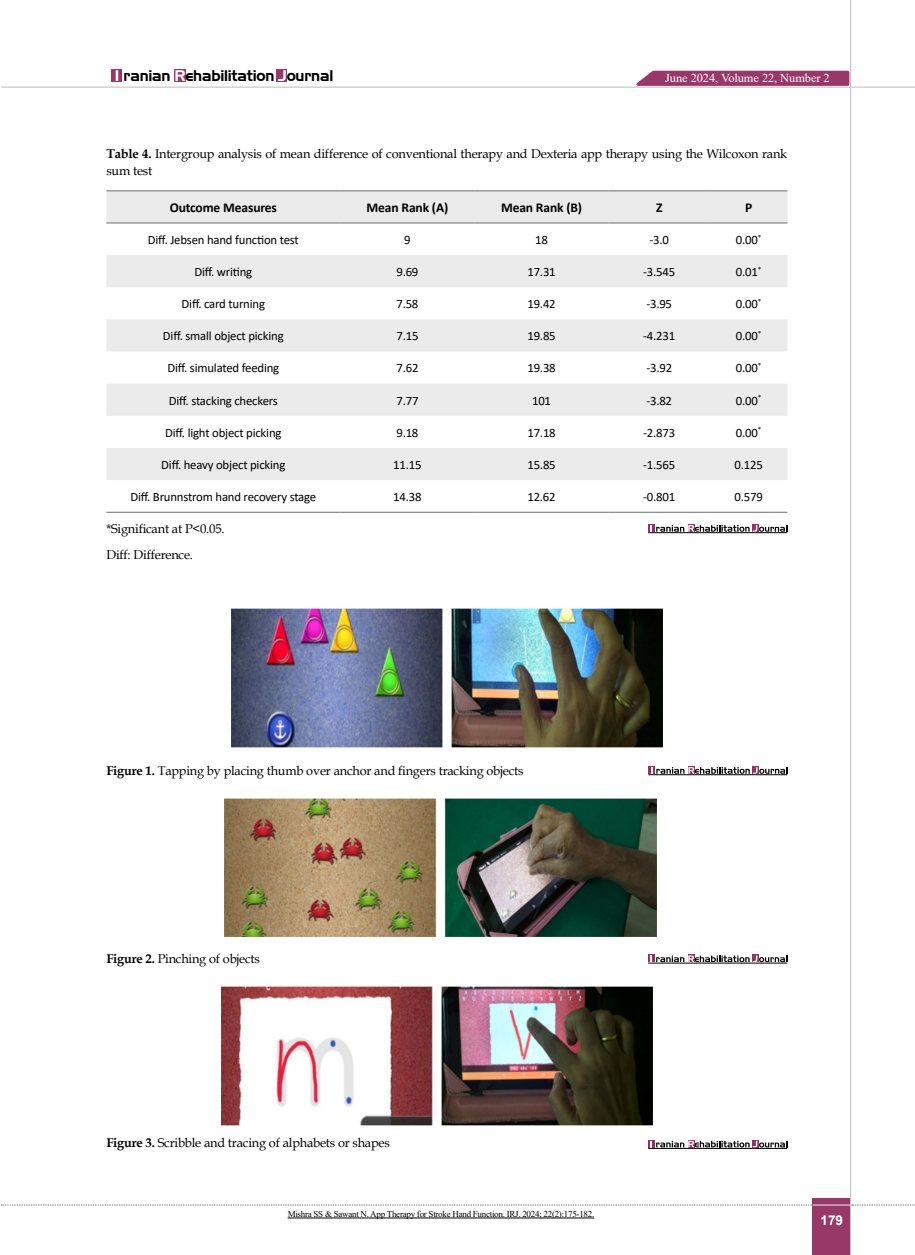
<style>
.page{position:relative;width:915px;height:1255px;background:#fff}
.page>*{position:absolute;margin:0;border:0;box-sizing:border-box;transform-origin:0 0}
.t1{font:15px "Aero Regular SWFTE";letter-spacing:-.015em;color:#000}
.t2{font:700 13.5px "Calibri";letter-spacing:-.01em;color:#000}
.t3{font:700 13.5px "Arial";color:#fff}
.t4{font:12.75px "Calibri";letter-spacing:-.015em;color:#000}
.t5{font:12.75px/16.5px "Book Antiqua";letter-spacing:-.015em;color:#000}
.t6{font:12.15px "Times New Roman";letter-spacing:-.005em;color:#fff}
.t7{font:9px "Times New Roman";letter-spacing:-.03em;color:#000}
.s1{color:#fff}
.s2{font-weight:700}
</style>
<div class="page">
<hr style="left:1px;top:87px;width:913px;height:1px;background:#c2c4c6">
<div style="left:812px;top:1198px;width:38px;height:56px;background:#983868"></div>
<hr style="left:849px;top:0;width:1px;height:1254px;background:#c2c4c6">
<hr style="left:812px;top:1204px;width:38px;height:1px;background:#ebebec">
<svg style="left:1px;top:1204px;width:811px;height:1px"></svg>
<svg style="left:851px;top:1204px;width:64px;height:1px"></svg>
<div style="left:112px;top:69px;width:10px;height:13px;background:#983868"></div>
<div style="left:174px;top:69px;width:12px;height:13px;background:#983868"></div>
<div style="left:276px;top:69px;width:11px;height:13px;background:#983868"></div>
<svg style="left:629px;top:69px;width:221px;height:18px;background:#ac6187"></svg>
<svg style="left:106px;top:191px;width:681px;height:289px;fill:#ebebec"></svg>
<hr style="left:106px;top:512px;width:234px;height:1px;background:#6d6e71">
<hr style="left:340px;top:512px;width:134px;height:1px;background:#6d6e71">
<hr style="left:474px;top:512px;width:134px;height:1px;background:#6d6e71">
<hr style="left:608px;top:512px;width:101px;height:1px;background:#6d6e71">
<hr style="left:709px;top:512px;width:78px;height:1px;background:#6d6e71">
<hr style="left:106px;top:190px;width:234px;height:1px;background:#6d6e71">
<hr style="left:340px;top:190px;width:134px;height:1px;background:#6d6e71">
<hr style="left:474px;top:190px;width:134px;height:1px;background:#6d6e71">
<hr style="left:608px;top:190px;width:101px;height:1px;background:#6d6e71">
<hr style="left:709px;top:190px;width:78px;height:1px;background:#6d6e71">
<hr style="left:106px;top:222px;width:234px;height:1px;background:#6d6e71">
<hr style="left:340px;top:222px;width:134px;height:1px;background:#6d6e71">
<hr style="left:474px;top:222px;width:134px;height:1px;background:#6d6e71">
<hr style="left:608px;top:222px;width:101px;height:1px;background:#6d6e71">
<hr style="left:709px;top:222px;width:78px;height:1px;background:#6d6e71">
<div style="left:648px;top:524px;width:6px;height:8px;background:#953263"></div>
<svg style="left:688px;top:524px;width:6px;height:8px"></svg>
<svg style="left:752px;top:524px;width:6px;height:8px"></svg>
<svg style="left:650px;top:525px;width:137px;height:6px"></svg>
<hr style="left:648px;top:532px;width:139px;height:1px;background:#000">
<img style="left:231px;top:608px;width:432px;height:140px">
<div style="left:648px;top:766px;width:6px;height:8px;background:#953263"></div>
<svg style="left:688px;top:766px;width:6px;height:8px"></svg>
<svg style="left:752px;top:766px;width:6px;height:8px"></svg>
<svg style="left:651px;top:767px;width:136px;height:6px"></svg>
<hr style="left:648px;top:774px;width:139px;height:1px;background:#000">
<img style="left:224px;top:798px;width:433px;height:139px">
<div style="left:648px;top:954px;width:6px;height:8px;background:#953263"></div>
<div style="left:687px;top:954px;width:7px;height:8px;background:#953263"></div>
<div style="left:751px;top:954px;width:7px;height:8px;background:#953263"></div>
<svg style="left:650px;top:955px;width:137px;height:7px"></svg>
<hr style="left:648px;top:962px;width:139px;height:1px;background:#000">
<img style="left:221px;top:986px;width:432px;height:140px">
<div style="left:648px;top:1139px;width:6px;height:8px;background:#953263"></div>
<svg style="left:650px;top:1140px;width:137px;height:7px"></svg>
<hr style="left:648px;top:1148px;width:139px;height:1px;background:#000">
<hr style="left:287px;top:1217px;width:307px;height:1px;background:#000">
<p class="t1" style="left:115px;top:67px;width:220px"><span class="s1">I</span> ranian <span class="s1">R</span>ehabilitation <span class="s1">J</span>ournal</p>
<p class="t6" style="left:665px;top:69px;width:166px">June 2024, Volume 22, Number 2</p>
<p class="t5" style="left:106px;top:145px;width:682px"><span class="s2">Table 4.</span> Intergroup analysis of mean difference of conventional therapy and Dexteria app therapy using the Wilcoxon rank sum test</p>
<p class="t2" style="left:170px;top:198px;width:109px">Outcome Measures</p>
<p class="t2" style="left:366px;top:198px;width:83px">Mean Rank (A)</p>
<p class="t2" style="left:501px;top:198px;width:82px">Mean Rank (B)</p>
<p class="t2" style="left:655px;top:198px;width:8px">Z</p>
<p class="t2" style="left:744px;top:198px;width:9px">P</p>
<p class="t4" style="left:148px;top:231px;width:152px">Diff. Jebsen hand function test</p>
<p class="t4" style="left:404px;top:231px;width:8px">9</p>
<p class="t4" style="left:535px;top:231px;width:14px">18</p>
<p class="t4" style="left:649px;top:231px;width:21px">-3.0</p>
<p class="t4" style="left:735px;top:231px;width:27px">0.00<sup>*</sup></p>
<p class="t4" style="left:194px;top:263px;width:59px">Diff. writing</p>
<p class="t4" style="left:396px;top:263px;width:24px">9.69</p>
<p class="t4" style="left:527px;top:263px;width:30px">17.31</p>
<p class="t4" style="left:643px;top:263px;width:34px">-3.545</p>
<p class="t4" style="left:735px;top:263px;width:27px">0.01<sup>*</sup></p>
<p class="t4" style="left:181px;top:295px;width:85px">Diff. card turning</p>
<p class="t4" style="left:396px;top:295px;width:24px">7.58</p>
<p class="t4" style="left:527px;top:295px;width:30px">19.42</p>
<p class="t4" style="left:646px;top:295px;width:27px">-3.95</p>
<p class="t4" style="left:735px;top:295px;width:27px">0.00<sup>*</sup></p>
<p class="t4" style="left:163px;top:327px;width:122px">Diff. small object picking</p>
<p class="t4" style="left:396px;top:327px;width:24px">7.15</p>
<p class="t4" style="left:527px;top:327px;width:30px">19.85</p>
<p class="t4" style="left:643px;top:327px;width:34px">-4.231</p>
<p class="t4" style="left:735px;top:327px;width:27px">0.00<sup>*</sup></p>
<p class="t4" style="left:167px;top:359px;width:113px">Diff. simulated feeding</p>
<p class="t4" style="left:396px;top:359px;width:24px">7.62</p>
<p class="t4" style="left:527px;top:359px;width:30px">19.38</p>
<p class="t4" style="left:646px;top:359px;width:27px">-3.92</p>
<p class="t4" style="left:735px;top:359px;width:27px">0.00<sup>*</sup></p>
<p class="t4" style="left:169px;top:391px;width:110px">Diff. stacking checkers</p>
<p class="t4" style="left:396px;top:391px;width:24px">7.77</p>
<p class="t4" style="left:532px;top:391px;width:21px">101</p>
<p class="t4" style="left:646px;top:391px;width:27px">-3.82</p>
<p class="t4" style="left:735px;top:391px;width:27px">0.00<sup>*</sup></p>
<p class="t4" style="left:165px;top:423px;width:118px">Diff. light object picking</p>
<p class="t4" style="left:396px;top:423px;width:24px">9.18</p>
<p class="t4" style="left:527px;top:423px;width:30px">17.18</p>
<p class="t4" style="left:643px;top:423px;width:34px">-2.873</p>
<p class="t4" style="left:735px;top:423px;width:27px">0.00<sup>*</sup></p>
<p class="t4" style="left:161px;top:455px;width:126px">Diff. heavy object picking</p>
<p class="t4" style="left:393px;top:455px;width:30px">11.15</p>
<p class="t4" style="left:527px;top:455px;width:30px">15.85</p>
<p class="t4" style="left:643px;top:455px;width:34px">-1.565</p>
<p class="t4" style="left:734px;top:455px;width:30px">0.125</p>
<p class="t4" style="left:130px;top:487px;width:187px">Diff. Brunnstrom hand recovery stage</p>
<p class="t4" style="left:393px;top:487px;width:30px">14.38</p>
<p class="t4" style="left:527px;top:487px;width:30px">12.62</p>
<p class="t4" style="left:643px;top:487px;width:34px">-0.801</p>
<p class="t4" style="left:734px;top:487px;width:30px">0.579</p>
<p class="t5" style="left:106px;top:515px;width:120px;line-height:26.2px">*Significant at P&lt;0.05.<br>Diff: Difference.</p>
<p class="t5" style="left:106px;top:762px;width:418px"><span class="s2">Figure 1.</span> Tapping by placing thumb over anchor and fingers tracking objects</p>
<p class="t5" style="left:106px;top:950px;width:155px"><span class="s2">Figure 2.</span> Pinching of objects</p>
<p class="t5" style="left:106px;top:1134px;width:285px"><span class="s2">Figure 3.</span> Scribble and tracing of alphabets or shapes</p>
<p class="t7" style="left:287px;top:1207px;width:308px">Mishra SS &amp; Sawant N. App Therapy for Stroke Hand Function. IRJ. 2024; 22(2):175-182.</p>
<p class="t3" style="left:820px;top:1210px;width:24px">179</p>
</div>
